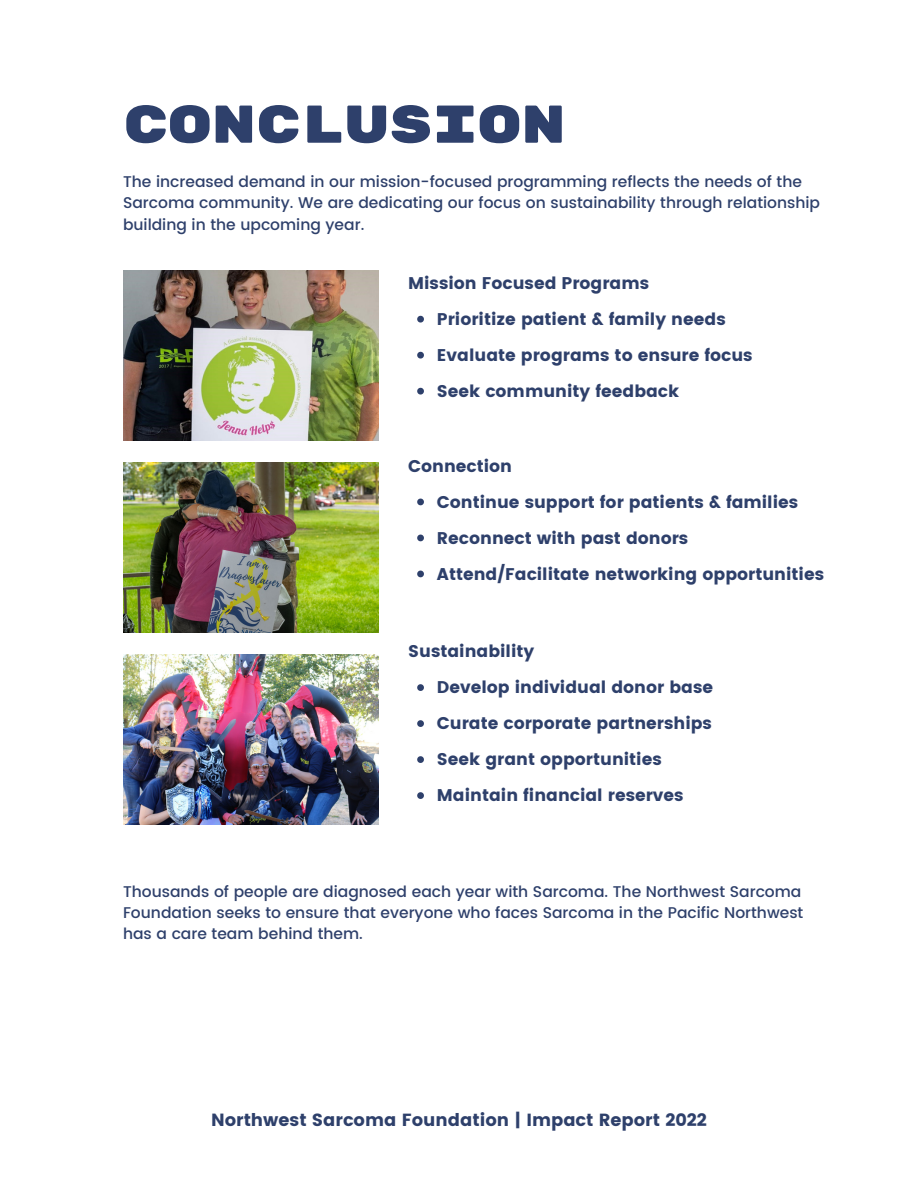
<style>
.page{position:relative;width:918px;height:1188px;background:#fff}
.page>*{position:absolute;margin:0;border:0;box-sizing:border-box;transform-origin:0 0}
.t1{font:53.1px "Rubik Mono One";letter-spacing:-.015em;color:#2e406b}
.t2{font:17.55px "Poppins";color:#2e406b}
.t3{font:16.95px "Poppins";color:#2e406b}
.t4{font:500 15.45px/21.3px "Poppins";color:#2e406b}
</style>
<div class="page">
<img style="left:123px;top:270px;width:255px;height:170px">
<img style="left:123px;top:463px;width:255px;height:169px">
<img style="left:123px;top:655px;width:255px;height:169px">
<svg style="left:417px;top:316px;width:7px;height:7px"></svg>
<svg style="left:417px;top:352px;width:7px;height:7px"></svg>
<svg style="left:417px;top:388px;width:7px;height:7px"></svg>
<svg style="left:417px;top:499px;width:7px;height:6px"></svg>
<svg style="left:417px;top:535px;width:7px;height:6px"></svg>
<svg style="left:417px;top:571px;width:7px;height:6px"></svg>
<svg style="left:417px;top:684px;width:7px;height:7px"></svg>
<svg style="left:417px;top:720px;width:7px;height:7px"></svg>
<svg style="left:417px;top:756px;width:7px;height:7px"></svg>
<svg style="left:417px;top:792px;width:7px;height:7px"></svg>
<h3 class="t1" style="left:123px;top:93px;width:445px">CONCLUSION</h3>
<h3 class="t4" style="left:123px;top:171px;width:699px">The increased demand in our mission-focused programming reflects the needs of the<br>Sarcoma community. We are dedicating our focus on sustainability through relationship building in the upcoming year.</h3>
<p class="t3" style="left:408px;top:273px;width:243px">Mission Focused Programs</p>
<p class="t3" style="left:437px;top:309px;width:290px">Prioritize patient &amp; family needs</p>
<p class="t3" style="left:437px;top:345px;width:317px">Evaluate programs to ensure focus</p>
<p class="t3" style="left:437px;top:381px;width:244px">Seek community feedback</p>
<h2 class="t3" style="left:408px;top:456px;width:105px">Connection</h2>
<h3 class="t3" style="left:437px;top:492px;width:363px">Continue support for patients &amp; families</h3>
<h3 class="t3" style="left:437px;top:528px;width:253px">Reconnect with past donors</h3>
<h3 class="t3" style="left:437px;top:564px;width:389px">Attend/Facilitate networking opportunities</h3>
<h2 class="t3" style="left:408px;top:641px;width:128px">Sustainability</h2>
<h3 class="t3" style="left:437px;top:677px;width:278px">Develop individual donor base</h3>
<h3 class="t3" style="left:437px;top:713px;width:277px">Curate corporate partnerships</h3>
<h3 class="t3" style="left:437px;top:749px;width:226px">Seek grant opportunities</h3>
<h2 class="t3" style="left:437px;top:785px;width:248px">Maintain financial reserves</h2>
<h3 class="t4" style="left:123px;top:881px;width:682px">Thousands of people are diagnosed each year with Sarcoma. The Northwest Sarcoma<br>Foundation seeks to ensure that everyone who faces Sarcoma in the Pacific Northwest has a care team behind them.</h3>
<h3 class="t2" style="left:211px;top:1110px;width:497px">Northwest Sarcoma Foundation | Impact Report 2022</h3>
</div>
